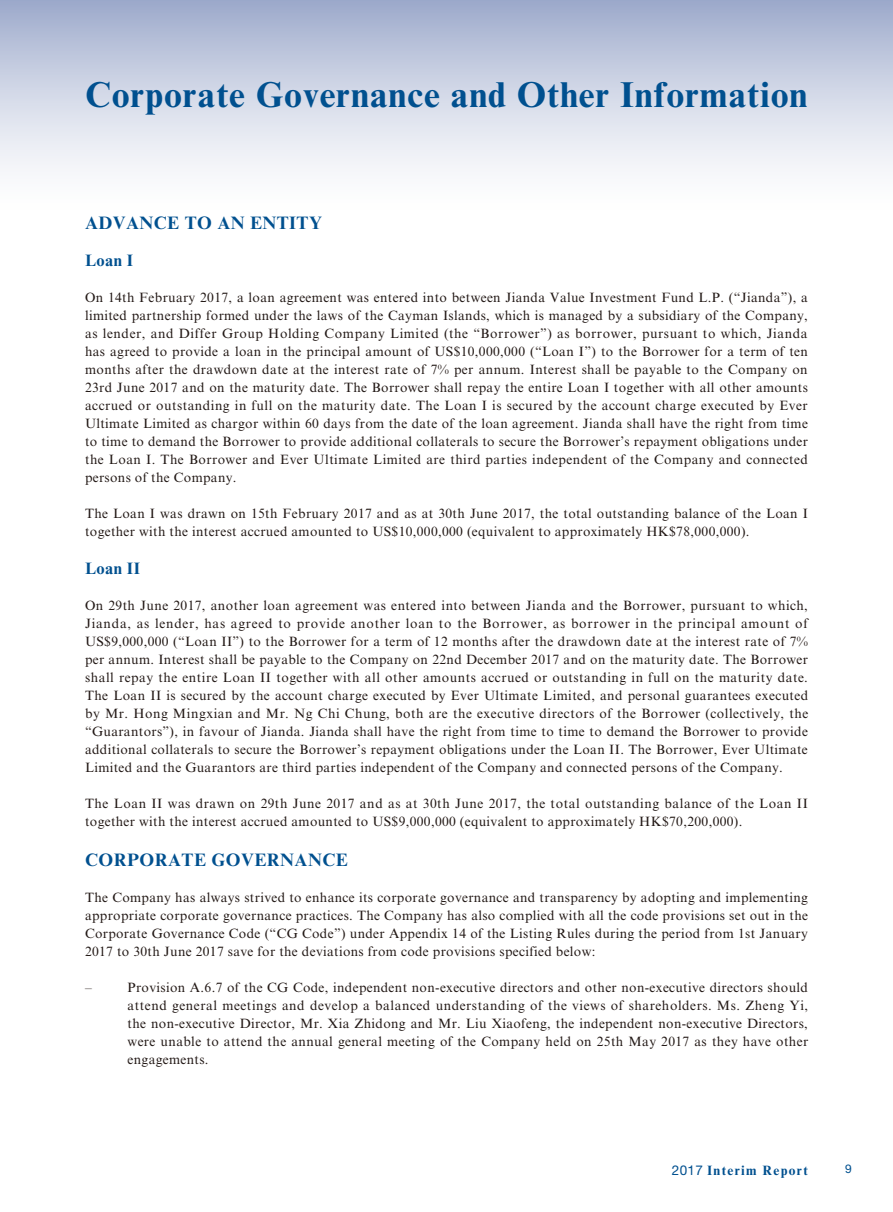
<style>
.page{position:relative;width:893px;height:1212px;background:#fff}
.page>*{position:absolute;margin:0;border:0;box-sizing:border-box;transform-origin:0 0}
.t1{font:700 36px "Times New Roman MT Std";letter-spacing:.025em;color:#00508f}
.t2{font:700 18px "Times New Roman MT Std";letter-spacing:.025em;color:#00508f}
.t3{font:700 16.5px "Times New Roman MT Std";letter-spacing:.025em;color:#00508f}
.t4{font:13.5px/18px "Times New Roman MT Std";letter-spacing:.025em;color:#231916;text-align:justify}
.t5{font:700 13.5px "Times New Roman MT Std";letter-spacing:.095em;color:#00508f}
.t6{font:12px "Helvetica Neue LT Std";color:#00508f}
.s1{font-family:"Helvetica Neue LT Std";font-weight:400}
</style>
<div class="page">
<div style="left:0;top:0;width:893px;height:215px;background:linear-gradient(to bottom,#a3afce,#fff)"></div>
<h1 class="t1" style="left:85px;top:72px;width:724px">Corporate Governance and Other Information</h1>
<h2 class="t2" style="left:85px;top:211px;width:238px">ADVANCE TO AN ENTITY</h2>
<p class="t3" style="left:85px;top:250px;width:50px">Loan I</p>
<p class="t4" style="left:85px;top:289px;width:724px">On 14th February 2017, a loan agreement was entered into between Jianda Value Investment Fund L.P. (“Jianda”), a limited partnership formed under the laws of the Cayman Islands, which is managed by a subsidiary of the Company, as lender, and Differ Group Holding Company Limited (the “Borrower”) as borrower, pursuant to which, Jianda has agreed to provide a loan in the principal amount of US$10,000,000 (“Loan I”) to the Borrower for a term of ten months after the drawdown date at the interest rate of 7% per annum. Interest shall be payable to the Company on 23rd June 2017 and on the maturity date. The Borrower shall repay the entire Loan I together with all other amounts accrued or outstanding in full on the maturity date. The Loan I is secured by the account charge executed by Ever Ultimate Limited as chargor within 60 days from the date of the loan agreement. Jianda shall have the right from time to time to demand the Borrower to provide additional collaterals to secure the Borrower’s repayment obligations under the Loan I. The Borrower and Ever Ultimate Limited are third parties independent of the Company and connected persons of the Company.</p>
<p class="t4" style="left:85px;top:505px;width:724px">The Loan I was drawn on 15th February 2017 and as at 30th June 2017, the total outstanding balance of the Loan I together with the interest accrued amounted to US$10,000,000 (equivalent to approximately HK$78,000,000).</p>
<p class="t3" style="left:85px;top:558px;width:57px">Loan II</p>
<p class="t4" style="left:85px;top:596px;width:725px">On 29th June 2017, another loan agreement was entered into between Jianda and the Borrower, pursuant to which, Jianda, as lender, has agreed to provide another loan to the Borrower, as borrower in the principal amount of US$9,000,000 (“Loan II”) to the Borrower for a term of 12 months after the drawdown date at the interest rate of 7% per annum. Interest shall be payable to the Company on 22nd December 2017 and on the maturity date. The Borrower shall repay the entire Loan II together with all other amounts accrued or outstanding in full on the maturity date.<br>The Loan II is secured by the account charge executed by Ever Ultimate Limited, and personal guarantees executed by Mr. Hong Mingxian and Mr. Ng Chi Chung, both are the executive directors of the Borrower (collectively, the “Guarantors”), in favour of Jianda. Jianda shall have the right from time to time to demand the Borrower to provide additional collaterals to secure the Borrower’s repayment obligations under the Loan II. The Borrower, Ever Ultimate Limited and the Guarantors are third parties independent of the Company and connected persons of the Company.</p>
<p class="t4" style="left:85px;top:794px;width:724px">The Loan II was drawn on 29th June 2017 and as at 30th June 2017, the total outstanding balance of the Loan II together with the interest accrued amounted to US$9,000,000 (equivalent to approximately HK$70,200,000).</p>
<h2 class="t2" style="left:85px;top:849px;width:264px">CORPORATE GOVERNANCE</h2>
<p class="t4" style="left:85px;top:889px;width:724px">The Company has always strived to enhance its corporate governance and transparency by adopting and implementing appropriate corporate governance practices. The Company has also complied with all the code provisions set out in the Corporate Governance Code (“CG Code”) under Appendix 14 of the Listing Rules during the period from 1st January 2017 to 30th June 2017 save for the deviations from code provisions specified below:</p>
<p class="t4" style="left:85px;top:979px;width:8px">–</p>
<p class="t4" style="left:128px;top:979px;width:682px">Provision A.6.7 of the CG Code, independent non-executive directors and other non-executive directors should attend general meetings and develop a balanced understanding of the views of shareholders. Ms. Zheng Yi, the non-executive Director, Mr. Xia Zhidong and Mr. Liu Xiaofeng, the independent non-executive Directors, were unable to attend the annual general meeting of the Company held on 25th May 2017 as they have other engagements.</p>
<p class="t5" style="left:672px;top:1162px;width:138px"><span class="s1">2017</span> Interim Report</p>
<p class="t6" style="left:845px;top:1162px;width:8px">9</p>
</div>
